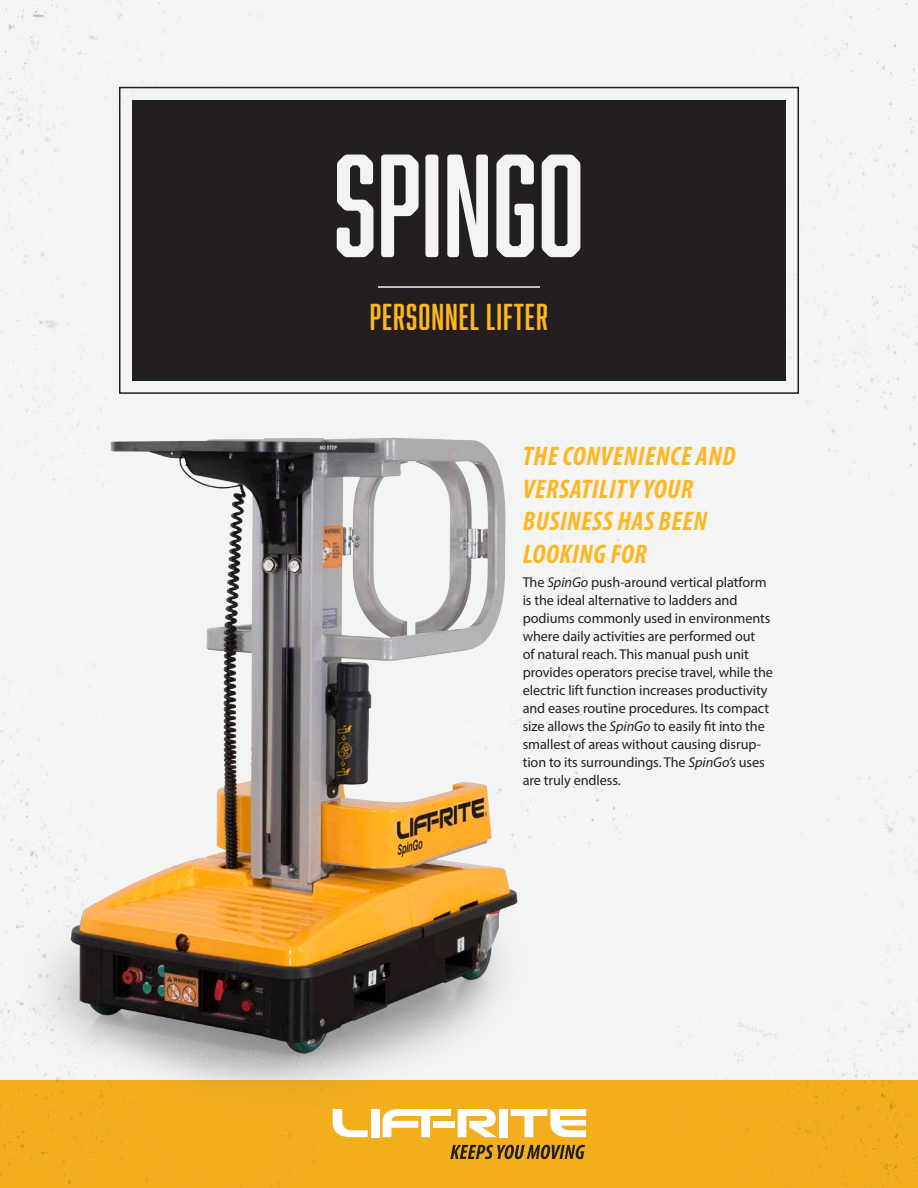
<style>
.page{position:relative;width:918px;height:1188px;background:#fff}
.page>*{position:absolute;margin:0;border:0;box-sizing:border-box;transform-origin:0 0}
.t1{font:135px "Abolition Soft";color:#f3f3f3}
.t2{font:34.5px "Abolition Soft";letter-spacing:.03em;color:#ffb620}
.t3{font:italic 700 condensed 27px/32.4px "Myriad Pro";letter-spacing:.02em;color:#ffb620}
.t4{font:14.25px/18px "Myriad Pro";letter-spacing:-.005em;color:#231f20}
.s1{font-style:italic}
</style>
<div class="page">
<div style="left:0;top:0;width:918px;height:1080px;background:#f3f5f5"></div>
<div style="left:0;top:1080px;width:918px;height:108px;background:#f3ae1e"></div>
<div style="left:132px;top:100px;width:654px;height:280px;background:#231f20"></div>
<div style="left:119px;top:87px;width:680px;height:307px;border:2px solid #231f20"></div>
<hr style="left:378px;top:286px;width:162px;height:2px;background:#f3f3f3">
<div style="left:371px;top:1109px;width:9px;height:28px;background:#fff"></div>
<div style="left:499px;top:1109px;width:8px;height:28px;background:#fff"></div>
<div style="left:433px;top:1121px;width:22px;height:7px;background:#fff"></div>
<svg style="left:332px;top:1109px;width:36px;height:28px"></svg>
<svg style="left:383px;top:1109px;width:68px;height:28px"></svg>
<svg style="left:511px;top:1109px;width:75px;height:28px"></svg>
<svg style="left:458px;top:1109px;width:39px;height:28px"></svg>
<svg style="left:450px;top:1145px;width:135px;height:14px"></svg>
<img style="left:22px;top:334px;width:564px;height:770px">
<p class="t1" style="left:334px;top:128px;width:252px">SPINGO</p>
<p class="t2" style="left:370px;top:297px;width:180px">PERSONNEL LIFTER</p>
<p class="t3" style="left:523px;top:440px;width:214px">THE CONVENIENCE AND<br>VERSATILITY YOUR<br>BUSINESS HAS BEEN<br>LOOKING FOR</p>
<p class="t4" style="left:523px;top:573px;width:252px">The <span class="s1">SpinGo</span> push-around vertical platform is the ideal alternative to ladders and podiums commonly used in environments where daily activities are performed out<br>of natural reach. This manual push unit provides operators precise travel, while the electric lift function increases productivity and eases routine procedures. Its compact size allows the <span class="s1">SpinGo</span> to easily fit into the smallest of areas without causing disrup&shy;tion to its surroundings. The <span class="s1">SpinGo’s</span> uses are truly endless.</p>
</div>
